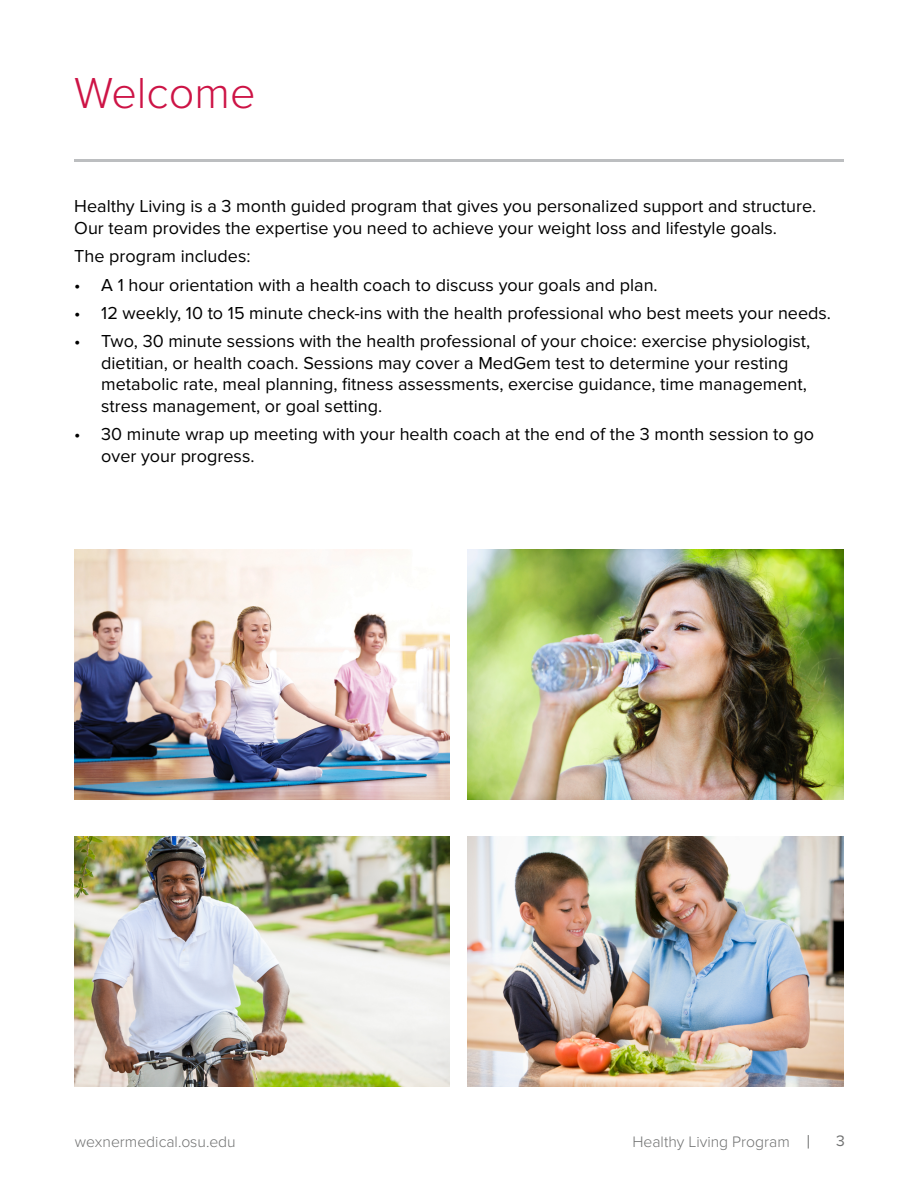
<style>
.page{position:relative;width:918px;height:1188px;background:#fff}
.page>*{position:absolute;margin:0;border:0;box-sizing:border-box;transform-origin:0 0}
.t1{font:300 45px "Proxima Nova";color:#cd1446}
.t2{font:18px/21.6px "Proxima Nova";color:#000}
.t3{font:300 15.75px "Proxima Nova";color:#717272}
.t4{font:15.75px "Proxima Nova";color:#717272}
</style>
<div class="page">
<svg style="left:808px;top:1135px;width:1px;height:14px"></svg>
<hr style="left:74px;top:159px;width:770px;height:3px;background:#bcbec0">
<img style="left:74px;top:549px;width:376px;height:251px">
<img style="left:468px;top:549px;width:376px;height:250px">
<img style="left:74px;top:836px;width:376px;height:251px">
<img style="left:468px;top:836px;width:376px;height:251px">
<h2 class="t1" style="left:74px;top:67px;width:183px">Welcome</h2>
<p class="t2" style="left:74px;top:196px;width:743px">Healthy Living is a 3 month guided program that gives you personalized support and structure.<br>Our team provides the expertise you need to achieve your weight loss and lifestyle goals.</p>
<p class="t2" style="left:74px;top:246px;width:178px">The program includes:</p>
<p class="t2" style="left:74px;top:274px;width:585px">• A 1 hour orientation with a health coach to discuss your goals and plan.</p>
<p class="t2" style="left:74px;top:302px;width:758px">• 12 weekly, 10 to 15 minute check-ins with the health professional who best meets your needs.</p>
<p class="t2" style="left:101px;top:331px;width:711px;text-indent:-27px">• Two, 30 minute sessions with the health professional of your choice: exercise physiologist, dietitian, or health coach. Sessions may cover a MedGem test to determine your resting metabolic rate, meal planning, fitness assessments, exercise guidance, time management, stress management, or goal setting.</p>
<p class="t2" style="left:101px;top:424px;width:714px;text-indent:-27px">• 30 minute wrap up meeting with your health coach at the end of the 3 month session to go over your progress.</p>
<p class="t3" style="left:75px;top:1132px;width:163px">wexnermedical.osu.edu</p>
<p class="t3" style="left:632px;top:1132px;width:159px">Healthy Living Program</p>
<p class="t4" style="left:836px;top:1132px;width:10px">3</p>
</div>
